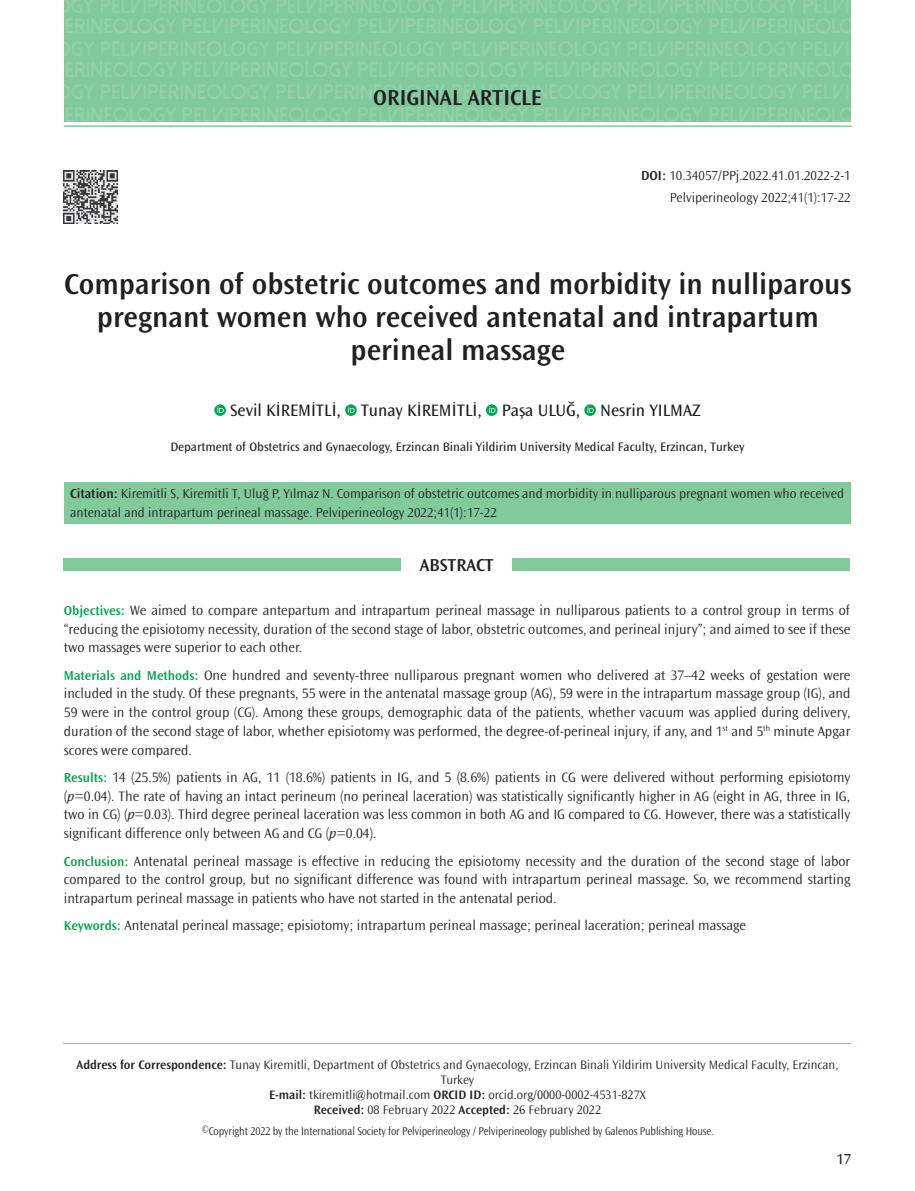
<style>
.page{position:relative;width:915px;height:1191px;background:#fff}
.page>*{position:absolute;margin:0;border:0;box-sizing:border-box;transform-origin:0 0}
._1__BAŞLIK{font:600 30px/33px "Ocean Sans Std";color:#231f20;text-align:center}
.TÜR{font:600 22.5px "Ocean Sans Std";color:#231f20}
.OZET{font:600 18px "Ocean Sans Std";color:#231f20}
.YAZARLAR{font:17.25px "Ocean Sans Std";color:#231f20}
.t1{font:15px "Ocean Sans Std";color:#231f20}
.OZET-2{font:300 14.25px/18.8px "Ocean Sans Std";color:#231f20;text-align:justify}
.CİTE_AS{font:300 13.5px/18.8px "Ocean Sans Std";color:#231f20}
.DOİ{font:300 13.5px "Ocean Sans Std";color:#231f20}
.SAYFA_NO{font:300 13.5px "Ocean Sans Std";color:#231f20}
.YAZİSMA_ADRESİ_BOLUM{font:300 12.75px/15px "Ocean Sans Std";color:#231f20;text-align:center}
.KURUMLAR{font:12.75px "Ocean Sans Std";color:#231f20}
.t2{font:300 11.7px "Ocean Sans Std";letter-spacing:-.005em;color:#231f20;scale:.9 1}
.s1{font-weight:600}
.s2{font-weight:600;font-size:13.5px;color:#00a54f}
.s3{font-style:italic}
</style>
<div class="page">
<div style="left:64px;top:0;width:786px;height:122px;background:#80ca9c"></div>
<img style="left:64px;top:170px;width:53px;height:54px">
<svg style="left:214px;top:404px;width:12px;height:12px"></svg>
<svg style="left:217px;top:406px;width:7px;height:7px"></svg>
<svg style="left:345px;top:404px;width:11px;height:12px"></svg>
<svg style="left:348px;top:406px;width:6px;height:7px"></svg>
<svg style="left:486px;top:404px;width:11px;height:12px"></svg>
<svg style="left:489px;top:406px;width:6px;height:7px"></svg>
<svg style="left:584px;top:404px;width:11px;height:12px"></svg>
<svg style="left:587px;top:406px;width:6px;height:7px"></svg>
<div style="left:63px;top:558px;width:338px;height:12px;background:#80ca9c"></div>
<div style="left:512px;top:558px;width:338px;height:12px;background:#80ca9c"></div>
<hr style="left:63px;top:1043px;width:787px;height:1px;background:#80ca9c">
<hr style="left:64px;top:125px;width:787px;height:2px;background:#80ca9c">
<div style="left:64px;top:482px;width:786px;height:41px;background:#80ca9c"></div>
<p class="TÜR" style="left:373px;top:85px;width:170px">ORIGINAL ARTICLE</p>
<p class="DOİ" style="left:641px;top:168px;width:211px"><span class="s1">DOI:</span> 10.34057/PPj.2022.41.01.2022-2-1</p>
<p class="SAYFA_NO" style="left:669px;top:190px;width:182px">Pelviperineology 2022;41(1):17-22</p>
<p class="_1__BAŞLIK" style="left:64px;top:268px;width:788px">Comparison of obstetric outcomes and morbidity in nulliparous pregnant women who received antenatal and intrapartum perineal massage</p>
<p class="YAZARLAR" style="left:230px;top:401px;width:472px">Sevil KİREMİTLİ, Tunay KİREMİTLİ, Paşa ULUĞ, Nesrin YILMAZ</p>
<p class="KURUMLAR" style="left:170px;top:439px;width:575px">Department of Obstetrics and Gynaecology, Erzincan Binali Yildirim University Medical Faculty, Erzincan, Turkey</p>
<p class="CİTE_AS" style="left:70px;top:485px;width:775px"><span class="s1">Citation:</span> Kiremitli S, Kiremitli T, Uluğ P, Yılmaz N. Comparison of obstetric outcomes and morbidity in nulliparous pregnant women who received antenatal and intrapartum perineal massage. Pelviperineology 2022;41(1):17-22</p>
<p class="OZET" style="left:419px;top:555px;width:75px">ABSTRACT</p>
<p class="OZET-2" style="left:64px;top:601px;width:787px"><span class="s2">Objectives:</span> We aimed to compare antepartum and intrapartum perineal massage in nulliparous patients to a control group in terms of “reducing the episiotomy necessity, duration of the second stage of labor, obstetric outcomes, and perineal injury”; and aimed to see if these two massages were superior to each other.</p>
<p class="OZET-2" style="left:64px;top:666px;width:787px"><span class="s2">Materials and Methods:</span> One hundred and seventy-three nulliparous pregnant women who delivered at 37–42 weeks of gestation were included in the study. Of these pregnants, 55 were in the antenatal massage group (AG), 59 were in the intrapartum massage group (IG), and 59 were in the control group (CG). Among these groups, demographic data of the patients, whether vacuum was applied during delivery, duration of the second stage of labor, whether episiotomy was performed, the degree-of-perineal injury, if any, and 1<sup>st</sup> and 5<sup>th</sup> minute Apgar scores were compared.</p>
<p class="OZET-2" style="left:64px;top:768px;width:787px"><span class="s2">Results:</span> 14 (25.5%) patients in AG, 11 (18.6%) patients in IG, and 5 (8.6%) patients in CG were delivered without performing episiotomy (<span class="s3">p</span>=0.04). The rate of having an intact perineum (no perineal laceration) was statistically significantly higher in AG (eight in AG, three in IG, two in CG) (<span class="s3">p</span>=0.03). Third degree perineal laceration was less common in both AG and IG compared to CG. However, there was a statistically significant difference only between AG and CG (<span class="s3">p</span>=0.04).</p>
<p class="OZET-2" style="left:64px;top:851px;width:787px"><span class="s2">Conclusion:</span> Antenatal perineal massage is effective in reducing the episiotomy necessity and the duration of the second stage of labor compared to the control group, but no significant difference was found with intrapartum perineal massage. So, we recommend starting intrapartum perineal massage in patients who have not started in the antenatal period.</p>
<p class="OZET-2" style="left:64px;top:916px;width:683px"><span class="s2">Keywords:</span> Antenatal perineal massage; episiotomy; intrapartum perineal massage; perineal laceration; perineal massage</p>
<p class="YAZİSMA_ADRESİ_BOLUM" style="left:76px;top:1057px;width:763px"><span class="s1">Address for Correspondence:</span> Tunay Kiremitli, Department of Obstetrics and Gynaecology, Erzincan Binali Yildirim University Medical Faculty, Erzincan,<br>Turkey</p>
<p class="YAZİSMA_ADRESİ_BOLUM" style="left:269px;top:1087px;width:378px"><span class="s1">E-mail:</span> tkiremitli@hotmail.com <span class="s1">ORCID ID:</span> orcid.org/0000-0002-4531-827X</p>
<p class="YAZİSMA_ADRESİ_BOLUM" style="left:314px;top:1102px;width:289px"><span class="s1">Received:</span> 08 February 2022 <span class="s1">Accepted:</span> 26 February 2022</p>
<p class="t2" style="left:202px;top:1125px;width:570px"><sup>©</sup>Copyright 2022 by the International Society for Pelviperineology / Pelviperineology published by Galenos Publishing House.</p>
<p class="t1" style="left:836px;top:1150px;width:16px">17</p>
</div>
